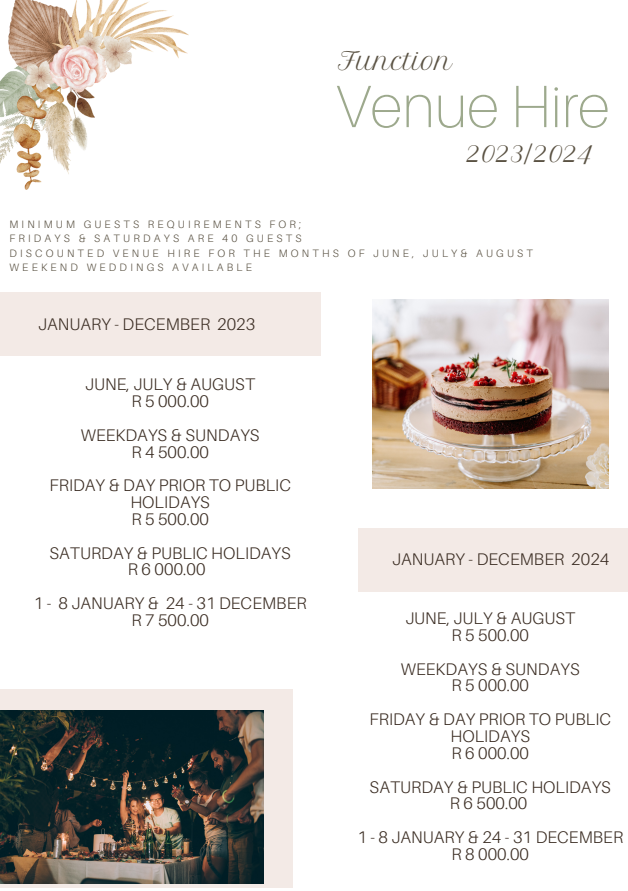
<style>
.page{position:relative;width:628px;height:891px;background:#fff}
.page>*{position:absolute;margin:0;border:0;box-sizing:border-box;transform-origin:0 0}
.t1{font:100 60px "Aileron";color:#9da98d}
.t2{font:24px "Petit Formal Script";color:#5a5243}
.t3{font:300 16.8px/16.8px "Aileron";letter-spacing:.005em;color:#3b2d23;text-align:center}
.t4{font:300 10.8px "Aileron";letter-spacing:.3em;color:#5a5243}
</style>
<div class="page">
<div style="left:0;top:293px;width:320px;height:63px;background:#f3eae6"></div>
<img style="left:0;top:0;width:188px;height:190px">
<div style="left:359px;top:528px;width:269px;height:63px;background:#f3eae6"></div>
<div style="left:0;top:690px;width:292px;height:198px;background:#f3eae6"></div>
<img style="left:0;top:710px;width:263px;height:174px">
<img style="left:372px;top:300px;width:237px;height:188px">
<p class="t2" style="left:338px;top:47px;width:116px">Function</p>
<p class="t1" style="left:335px;top:69px;width:276px">Venue Hire</p>
<p class="t2" style="left:465px;top:138px;width:127px">2023/2024</p>
<p class="t4" style="left:9px;top:217px;width:293px">MINIMUM GUESTS REQUIREMENTS FOR;</p>
<p class="t4" style="left:9px;top:232px;width:294px">FRIDAYS &amp; SATURDAYS ARE 40 GUESTS</p>
<p class="t4" style="left:9px;top:246px;width:525px">DISCOUNTED VENUE HIRE FOR THE MONTHS OF JUNE, JULY&amp; AUGUST</p>
<p class="t4" style="left:9px;top:260px;width:244px">WEEKEND WEDDINGS AVAILABLE</p>
<p class="t3" style="left:38px;top:315px;width:218px">JANUARY - DECEMBER 2023</p>
<p class="t3" style="left:85px;top:376px;width:171px">JUNE, JULY &amp; AUGUST</p>
<p class="t3" style="left:131px;top:392px;width:79px">R 5 000.00</p>
<p class="t3" style="left:81px;top:426px;width:180px">WEEKDAYS &amp; SUNDAYS</p>
<p class="t3" style="left:131px;top:443px;width:79px">R 4 500.00</p>
<p class="t3" style="left:49px;top:477px;width:243px">FRIDAY &amp; DAY PRIOR TO PUBLIC<br>HOLIDAYS</p>
<p class="t3" style="left:131px;top:510px;width:79px">R 5 500.00</p>
<p class="t3" style="left:49px;top:544px;width:243px">SATURDAY &amp; PUBLIC HOLIDAYS</p>
<p class="t3" style="left:128px;top:561px;width:79px">R 6 000.00</p>
<p class="t3" style="left:34px;top:594px;width:274px">1 - 8 JANUARY &amp; 24 - 31 DECEMBER</p>
<p class="t3" style="left:131px;top:611px;width:79px">R 7 500.00</p>
<p class="t3" style="left:392px;top:551px;width:218px">JANUARY - DECEMBER 2024</p>
<p class="t3" style="left:405px;top:610px;width:171px">JUNE, JULY &amp; AUGUST</p>
<p class="t3" style="left:451px;top:626px;width:79px">R 5 500.00</p>
<p class="t3" style="left:401px;top:660px;width:180px">WEEKDAYS &amp; SUNDAYS</p>
<p class="t3" style="left:451px;top:677px;width:79px">R 5 000.00</p>
<p class="t3" style="left:369px;top:711px;width:243px">FRIDAY &amp; DAY PRIOR TO PUBLIC<br>HOLIDAYS</p>
<p class="t3" style="left:451px;top:744px;width:79px">R 6 000.00</p>
<p class="t3" style="left:369px;top:778px;width:243px">SATURDAY &amp; PUBLIC HOLIDAYS</p>
<p class="t3" style="left:450px;top:795px;width:79px">R 6 500.00</p>
<p class="t3" style="left:357px;top:828px;width:267px">1 - 8 JANUARY &amp; 24 - 31 DECEMBER</p>
<p class="t3" style="left:451px;top:845px;width:79px">R 8 000.00</p>
</div>
